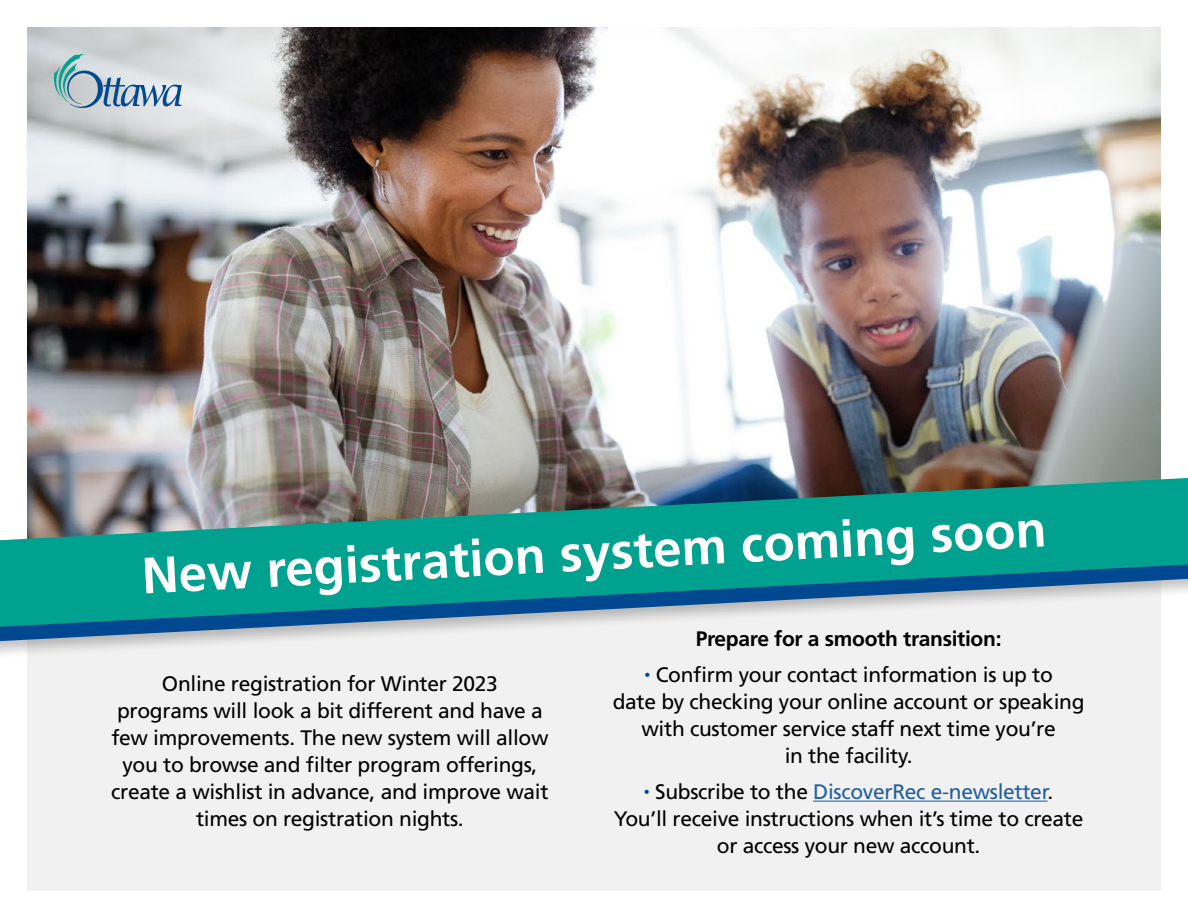
<style>
.page{position:relative;width:1188px;height:918px;background:#fff}
.page>*{position:absolute;margin:0;border:0;box-sizing:border-box;transform-origin:0 0}
.t1{font:700 51px "Frutiger LT Std";color:#fff}
.t2{font:21px/27px "Frutiger LT Std";letter-spacing:-.015em;color:#000;text-align:center}
.t3{font:700 21px "Frutiger LT Std";letter-spacing:-.015em;color:#000}
.s1{font-size:12px;color:#004990}
.s2{color:#215e9e}
</style>
<div class="page">
<img style="left:27px;top:27px;width:1134px;height:451px">
<div style="left:27px;top:541px;width:1134px;height:350px;background:#f1f1f2"></div>
<div style="left:0;top:481px;width:1188px;height:179px;background:#000;opacity:.25"></div>
<svg style="left:0;top:627px;width:1188px;height:14px"></svg>
<svg style="left:0;top:478px;width:1188px;height:149px;background:#379a95"></svg>
<hr style="left:813px;top:801px;width:235px;height:1px;background:#215e9e">
<svg style="left:54px;top:54px;width:128px;height:57px;background:#aec2cd"></svg>
<p class="t1" style="left:140px;top:546px;width:907px;rotate:-3deg">New registration system coming soon</p>
<p class="t3" style="left:696px;top:626px;width:307px">Prepare for a smooth transition:</p>
<p class="t2" style="left:613px;top:661px;width:473px"><span class="s1">•</span> Confirm your contact information is up to<br>date by checking your online account or speaking with customer service staff next time you’re<br>in the facility.</p>
<p class="t2" style="left:614px;top:778px;width:471px"><span class="s1">•</span> Subscribe to the <span class="s2">DiscoverRec e-newsletter</span>.<br>You’ll receive instructions when it’s time to create or access your new account.</p>
<p class="t2" style="left:111px;top:671px;width:439px">Online registration for Winter 2023<br>programs will look a bit different and have a few improvements. The new system will allow you to browse and filter program offerings, create a wishlist in advance, and improve wait times on registration nights.</p>
</div>
